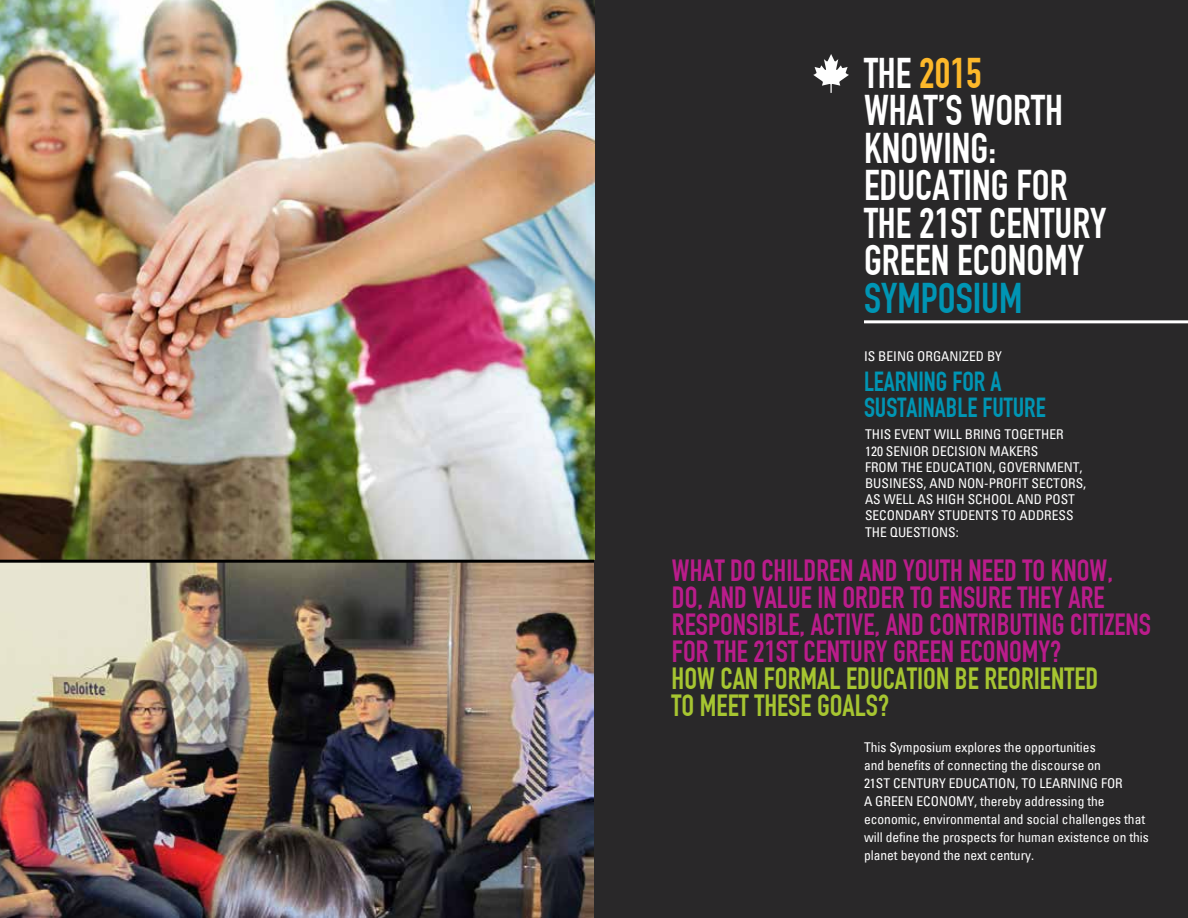
<style>
.page{position:relative;width:1188px;height:918px;background:#fff}
.page>*{position:absolute;margin:0;border:0;box-sizing:border-box;transform-origin:0 0}
.t1{font:700 42px/37.5px "DIN Condensed";color:#fff}
.t2{font:700 42px "DIN Condensed";color:#0095b4}
.t3{font:700 30px/27px "DIN Condensed";color:#ba1c8b}
.t4{font:700 30px/27px "DIN Condensed";color:#a6c531}
.t5{font:700 27px/25.5px "DIN Condensed";color:#0095b4}
.t6{font:condensed 13.5px/18px "Univers LT";color:#fff}
.s1{color:#fdb82a}
</style>
<div class="page">
<div style="left:594px;top:0;width:594px;height:918px;background:#292829"></div>
<hr style="left:864px;top:320px;width:324px;height:3px;background:#fff">
<svg style="left:813px;top:54px;width:36px;height:39px"></svg>
<img style="left:0;top:0;width:594px;height:559px">
<img style="left:0;top:563px;width:594px;height:355px">
<hr style="left:0;top:560px;width:594px;height:3px;background:#000">
<h1 class="t1" style="left:864px;top:54px;width:244px">THE <span class="s1">2015<br></span>WHAT’S WORTH<br>KNOWING:<br>EDUCATING FOR<br>THE 21ST CENTURY<br>GREEN ECONOMY</h1>
<h1 class="t2" style="left:864px;top:273px;width:160px">SYMPOSIUM</h1>
<p class="t6" style="left:864px;top:347px;width:140px">IS BEING ORGANIZED BY</p>
<h3 class="t5" style="left:864px;top:369px;width:183px">LEARNING FOR A<br>SUSTAINABLE FUTURE</h3>
<p class="t6" style="left:865px;top:426px;width:223px;line-height:16.2px">THIS EVENT WILL BRING TOGETHER<br>120 SENIOR DECISION MAKERS<br>FROM THE EDUCATION, GOVERNMENT,<br>BUSINESS, AND NON-PROFIT SECTORS,<br>AS WELL AS HIGH SCHOOL AND POST<br>SECONDARY STUDENTS TO ADDRESS<br>THE QUESTIONS:</p>
<h2 class="t3" style="left:672px;top:557px;width:481px">WHAT DO CHILDREN AND YOUTH NEED TO KNOW, DO, AND VALUE IN ORDER TO ENSURE THEY ARE RESPONSIBLE, ACTIVE, AND CONTRIBUTING CITIZENS FOR THE 21ST CENTURY GREEN ECONOMY?</h2>
<h2 class="t4" style="left:672px;top:665px;width:428px">HOW CAN FORMAL EDUCATION BE REORIENTED<br>TO MEET THESE GOALS?</h2>
<p class="t6" style="left:864px;top:738px;width:286px">This Symposium explores the opportunities<br>and benefits of connecting the discourse on<br>21ST CENTURY EDUCATION, TO LEARNING FOR<br>A GREEN ECONOMY, thereby addressing the economic, environmental and social challenges that will define the prospects for human existence on this planet beyond the next century.</p>
</div>
